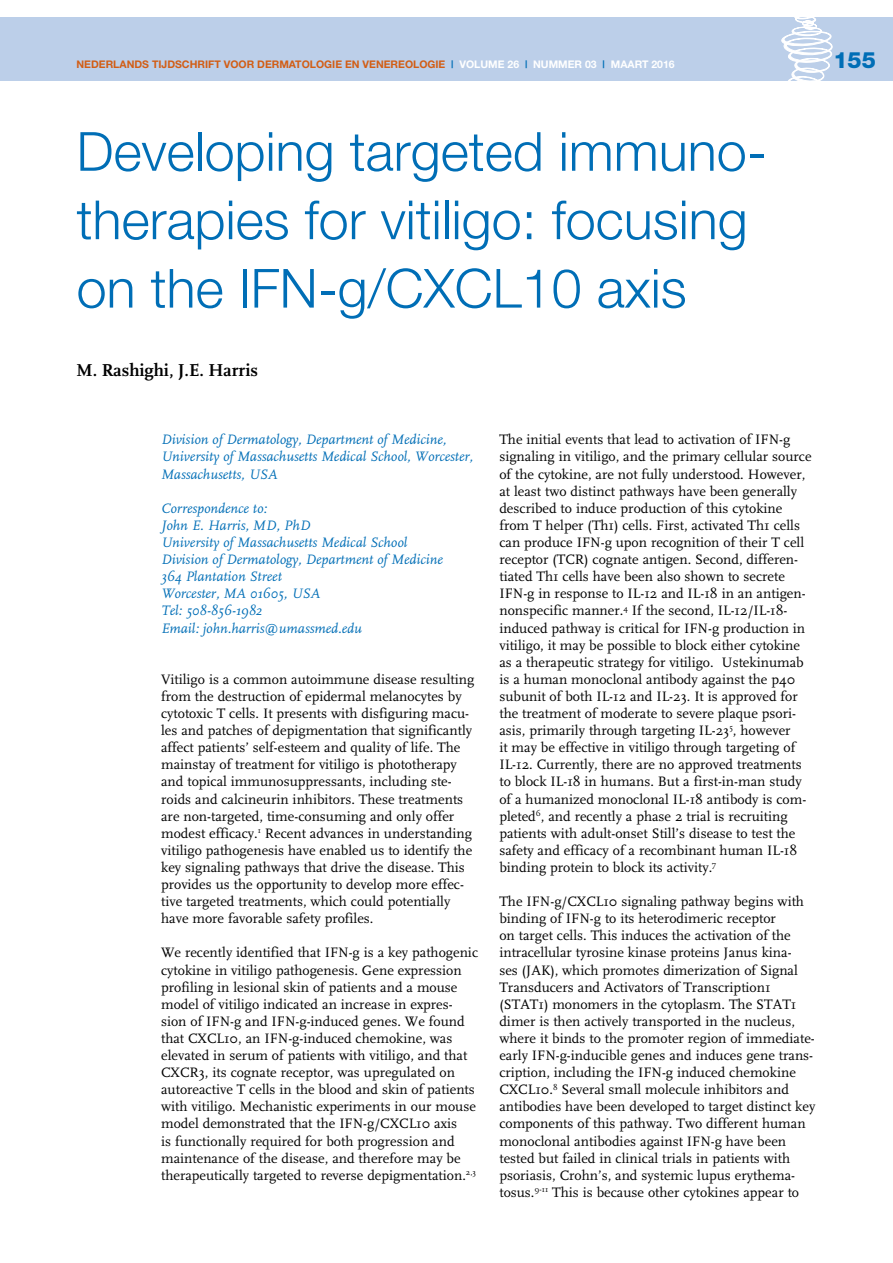
<style>
.page{position:relative;width:893px;height:1263px;background:#fff}
.page>*{position:absolute;margin:0;border:0;box-sizing:border-box;transform-origin:0 0}
.t1{font:300 54px/68.4px "Helvetica Neue";color:#006eb6}
.t2{font:800 22.5px "Helvetica Neue";color:#006eb6}
.t3{font:700 18px "FF Scala";color:#000}
.t4{font:14.25px/17.1px "FF Scala";color:#000}
.t5{font:italic 14.25px/17.1px "FF Scala";color:#006eb6}
.t6{font:700 10.5px "Helvetica Neue";color:#d25e16}
.t7{font:700 10.5px "Helvetica Neue";color:#fff}
.s1{color:#006eb6}
.s2{color:#fff}
</style>
<div class="page">
<div style="left:0;top:17px;width:893px;height:64px;background:#bccfe9"></div>
<svg style="left:781px;top:17px;width:51px;height:64px"></svg>
<p class="t6" style="left:77px;top:58px;width:543px">NEDERLANDS TIJDSCHRIFT VOOR DERMATOLOGIE EN VENEREOLOGIE <span class="s1">|</span> <span class="s2">VOLUME 26</span> <span class="s1">|</span> <span class="s2">NUMMER 03</span> <span class="s1">|</span> <span class="s2">MAART</span></p>
<p class="t7" style="left:651px;top:58px;width:25px">2016</p>
<h2 class="t2" style="left:833px;top:47px;width:44px">155</h2>
<h1 class="t1" style="left:77px;top:116px;width:692px">Developing targeted immuno&shy;therapies for vitiligo: focusing on the IFN-g/CXCL10 axis</h1>
<p class="t3" style="left:77px;top:360px;width:183px">M. Rashighi, J.E. Harris</p>
<p class="t5" style="left:161px;top:432px;width:313px">Division of Dermatology, Department of Medicine,<br>University of Massachusetts Medical School, Worcester,<br>Massachusetts, USA</p>
<p class="t5" style="left:161px;top:500px;width:283px">Correspondence to:<br>John E. Harris, MD, PhD<br>University of Massachusetts Medical School<br>Division of Dermatology, Department of Medicine<br>364 Plantation Street<br>Worcester, MA 01605, USA<br>Tel: 508-856-1982<br>Email: john.harris@umassmed.edu</p>
<p class="t4" style="left:161px;top:671px;width:315px">Vitiligo is a common autoimmune disease resulting from the destruction of epidermal melanocytes by cytotoxic T cells. It presents with disfiguring macu&shy;les and patches of depigmentation that significantly affect patients’ self-esteem and quality of life. The mainstay of treatment for vitiligo is phototherapy and topical immunosuppressants, including ste&shy;roids and calcineurin inhibitors. These treatments are non-targeted, time-consuming and only offer modest efficacy.<sup>1</sup> Recent advances in understanding vitiligo pathogenesis have enabled us to identify the key signaling pathways that drive the disease. This provides us the opportunity to develop more effec&shy;tive targeted treatments, which could potentially have more favorable safety profiles.</p>
<p class="t4" style="left:161px;top:944px;width:318px">We recently identified that IFN-g is a key pathogenic cytokine in vitiligo pathogenesis. Gene expression profiling in lesional skin of patients and a mouse model of vitiligo indicated an increase in expres&shy;sion of IFN-g and IFN-g-induced genes. We found that CXCL10, an IFN-g-induced chemokine, was elevated in serum of patients with vitiligo, and that CXCR3, its cognate receptor, was upregulated on autoreactive T cells in the blood and skin of patients with vitiligo. Mechanistic experiments in our mouse model demonstrated that the IFN-g/CXCL10 axis<br>is functionally required for both progression and maintenance of the disease, and therefore may be therapeutically targeted to reverse depigmentation.<sup>2,3</sup></p>
<p class="t4" style="left:499px;top:431px;width:314px">The initial events that lead to activation of IFN-g signaling in vitiligo, and the primary cellular source of the cytokine, are not fully understood. However, at least two distinct pathways have been generally described to induce production of this cytokine from T helper (Th1) cells. First, activated Th1 cells can produce IFN-g upon recognition of their T cell receptor (TCR) cognate antigen. Second, differen&shy;tiated Th1 cells have been also shown to secrete IFN-g in response to IL-12 and IL-18 in an antigen&shy;nonspecific manner.<sup>4</sup> If the second, IL-12/IL-18- induced pathway is critical for IFN-g production in vitiligo, it may be possible to block either cytokine as a therapeutic strategy for vitiligo. Ustekinumab is a human monoclonal antibody against the p40 subunit of both IL-12 and IL-23. It is approved for the treatment of moderate to severe plaque psori&shy;asis, primarily through targeting IL-23<sup>5</sup>, however<br>it may be effective in vitiligo through targeting of IL-12. Currently, there are no approved treatments to block IL-18 in humans. But a first-in-man study of a humanized monoclonal IL-18 antibody is com&shy;pleted<sup>6</sup>, and recently a phase 2 trial is recruiting patients with adult-onset Still’s disease to test the safety and efficacy of a recombinant human IL-18 binding protein to block its activity.<sup>7</sup></p>
<p class="t4" style="left:499px;top:893px;width:317px">The IFN-g/CXCL10 signaling pathway begins with binding of IFN-g to its heterodimeric receptor<br>on target cells. This induces the activation of the intracellular tyrosine kinase proteins Janus kina-<br>ses (JAK), which promotes dimerization of Signal Transducers and Activators of Transcription1 (STAT1) monomers in the cytoplasm. The STAT1 dimer is then actively transported in the nucleus, where it binds to the promoter region of immediate&shy;early IFN-g-inducible genes and induces gene trans&shy;cription, including the IFN-g induced chemokine CXCL10.<sup>8</sup> Several small molecule inhibitors and antibodies have been developed to target distinct key components of this pathway. Two different human monoclonal antibodies against IFN-g have been tested but failed in clinical trials in patients with psoriasis, Crohn’s, and systemic lupus erythema&shy;tosus.<sup>9-11</sup> This is because other cytokines appear to</p>
</div>
